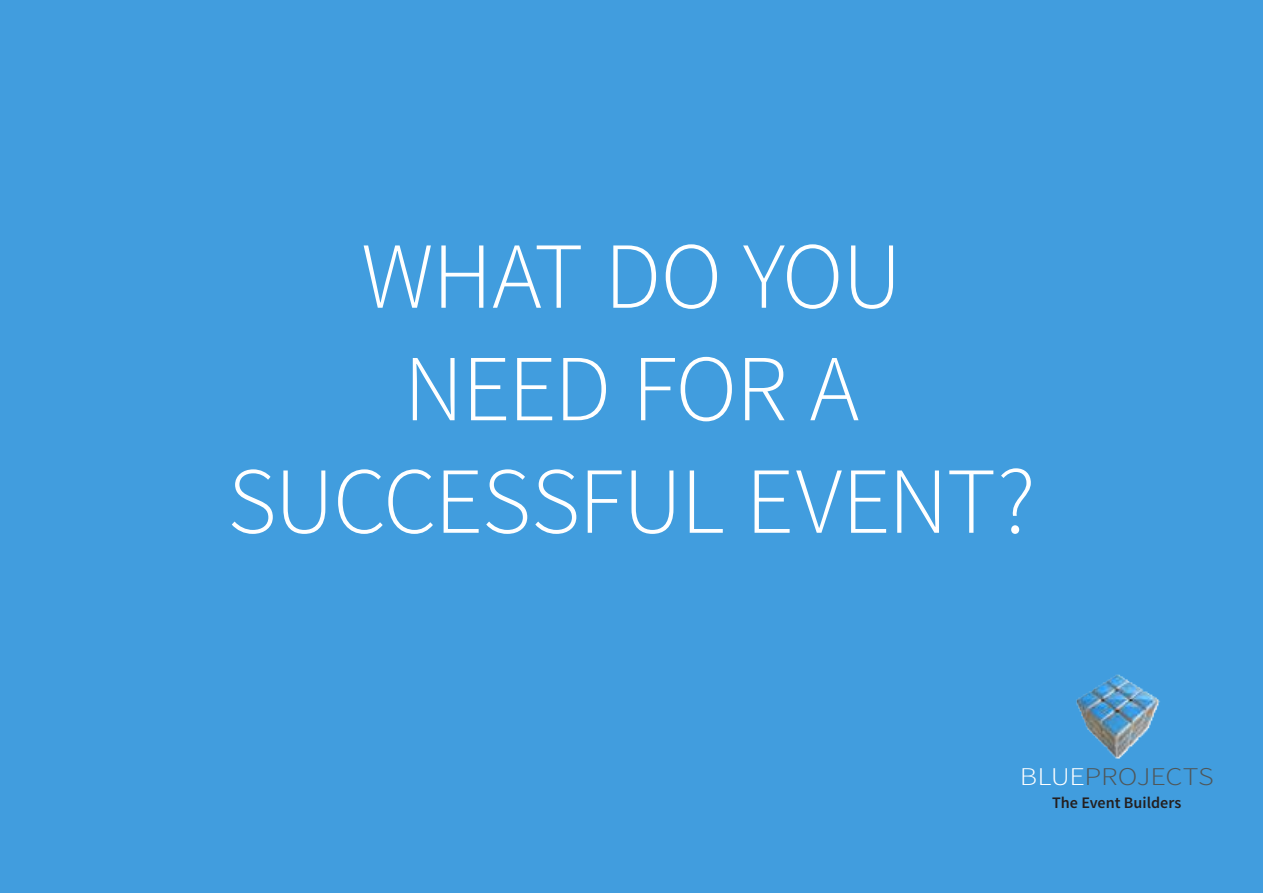
<style>
.page{position:relative;width:1263px;height:893px;background:#419dde}
.page>*{position:absolute;margin:0;border:0;box-sizing:border-box;transform-origin:0 0}
.t1{font:300 94.5px/112.5px "Source Sans Pro";letter-spacing:-.015em;color:#fff;text-align:center}
.t2{font:300 25.5px "Source Sans Pro";letter-spacing:-.015em;color:#4f5658;scale:1.18 1}
.t3{font:600 16.05px "Source Sans Pro";color:#241f1f}
.s1{color:#fff}
</style>
<div class="page">
<img style="left:1076px;top:674px;width:84px;height:84px">
<p class="t1" style="left:227px;top:224px;width:810px">WHAT DO YOU<br>NEED FOR A<br>SUCCESSFUL EVENT?</p>
<p class="t2" style="left:1020px;top:767px;width:166px"><span class="s1">BLUE</span>PROJECTS</p>
<p class="t3" style="left:1052px;top:793px;width:131px">The Event Builders</p>
</div>
